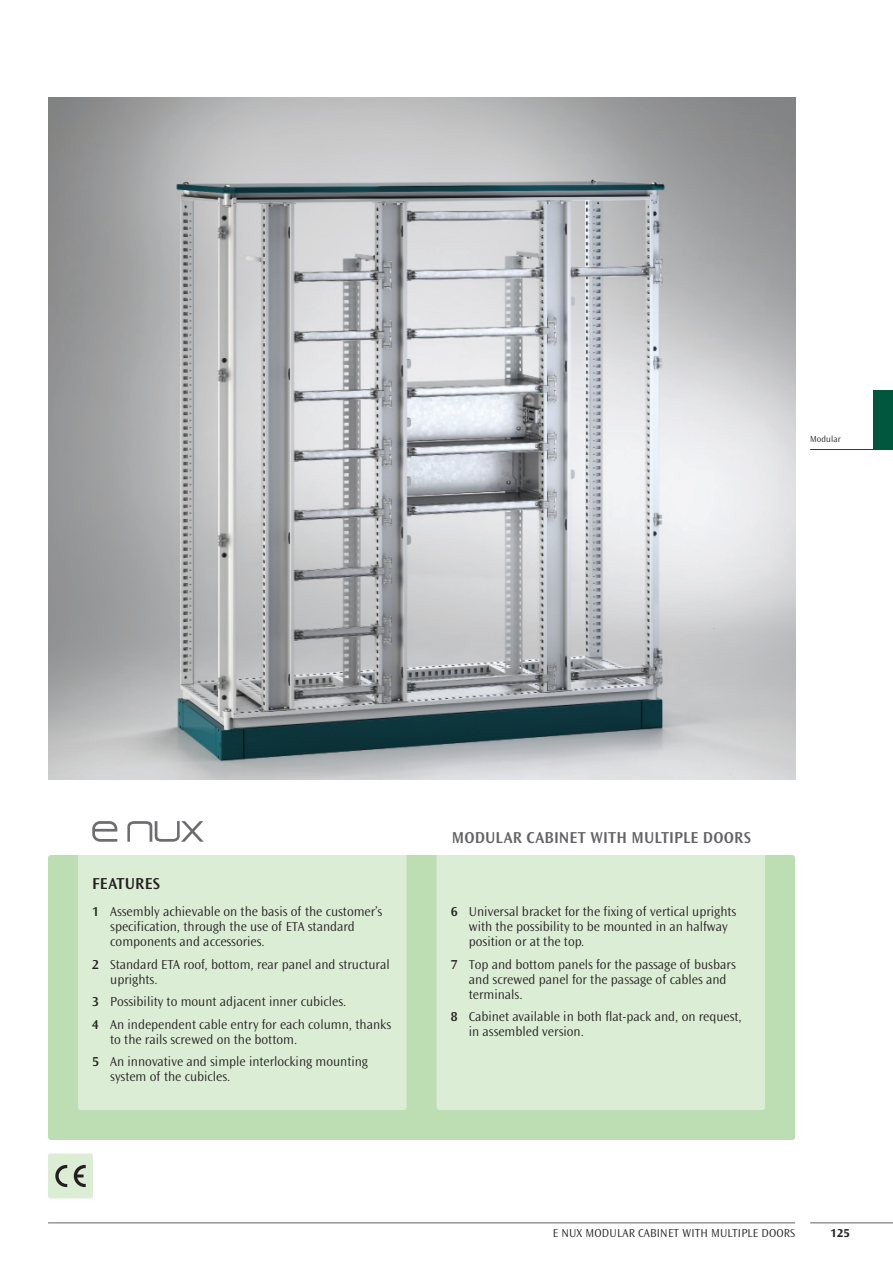
<style>
.page{position:relative;width:893px;height:1263px;background:#fff}
.page>*{position:absolute;margin:0;border:0;box-sizing:border-box;transform-origin:0 0}
.t1{font:600 16.5px "Ocean Sans Std";letter-spacing:.01em;color:#636366}
.t2{font:600 16.5px "Ocean Sans Std";letter-spacing:.01em;color:#231f20}
.t3{font:300 13.5px/15px "Ocean Sans Std";color:#231f20}
.t4{font:300 12px "Ocean Sans Std";letter-spacing:.01em;color:#231f20}
.t5{font:700 12px "Ocean Sans Std";color:#231f20}
.t6{font:300 9px "Ocean Sans Std";letter-spacing:.01em;color:#231f20}
.s1{font-weight:600}
</style>
<div class="page">
<hr style="left:810px;top:1222px;width:82px;height:1px;background:#636366">
<hr style="left:48px;top:1222px;width:747px;height:1px;background:#636366">
<img style="left:48px;top:98px;width:747px;height:682px">
<svg style="left:92px;top:821px;width:25px;height:21px"></svg>
<svg style="left:127px;top:821px;width:77px;height:21px"></svg>
<div style="left:48px;top:855px;width:747px;height:285px;background:#bcdeb2;border-radius:3px"></div>
<div style="left:78px;top:855px;width:328px;height:255px;background:#dcedd6"></div>
<div style="left:436px;top:855px;width:329px;height:255px;background:#dcedd6"></div>
<div style="left:48px;top:1154px;width:45px;height:45px;background:#dcedd6;border-radius:2px"></div>
<svg style="left:55px;top:1165px;width:12px;height:22px"></svg>
<svg style="left:74px;top:1165px;width:12px;height:22px"></svg>
<div style="left:873px;top:390px;width:19px;height:60px;background:#00573c"></div>
<hr style="left:810px;top:449px;width:63px;height:1px;background:#00573c">
<p class="t6" style="left:810px;top:435px;width:32px">Modular</p>
<p class="t2" style="left:92px;top:877px;width:69px">FEATURES</p>
<p class="t3" style="left:110px;top:905px;width:273px;text-indent:-18px"><span class="s1">1</span> Assembly achievable on the basis of the customer’s specification, through the use of ETA standard components and accessories.</p>
<p class="t3" style="left:110px;top:957px;width:281px;text-indent:-18px"><span class="s1">2</span> Standard ETA roof, bottom, rear panel and structural uprights.</p>
<p class="t3" style="left:92px;top:991px;width:300px;line-height:22.5px"><span class="s1">3</span> Possibility to mount adjacent inner cubicles.<br><span class="s1">4</span> An independent cable entry for each column, thanks</p>
<p class="t3" style="left:92px;top:1029px;width:277px;line-height:22.5px;text-indent:18px">to the rails screwed on the bottom.<br><span class="s1">5</span> An innovative and simple interlocking mounting</p>
<p class="t3" style="left:110px;top:1070px;width:122px">system of the cubicles.</p>
<p class="t1" style="left:452px;top:830px;width:300px">MODULAR CABINET WITH MULTIPLE DOORS</p>
<p class="t3" style="left:469px;top:905px;width:269px;text-indent:-18px"><span class="s1">6</span> Universal bracket for the fixing of vertical uprights with the possibility to be mounted in an halfway position or at the top.</p>
<p class="t3" style="left:469px;top:957px;width:268px;text-indent:-18px"><span class="s1">7</span> Top and bottom panels for the passage of busbars and screwed panel for the passage of cables and terminals.</p>
<p class="t3" style="left:469px;top:1010px;width:274px;text-indent:-18px"><span class="s1">8</span> Cabinet available in both flat-pack and, on request, in assembled version.</p>
<p class="t4" style="left:553px;top:1227px;width:244px">E NUX MODULAR CABINET WITH MULTIPLE DOORS</p>
<p class="t5" style="left:831px;top:1227px;width:20px">125</p>
</div>
